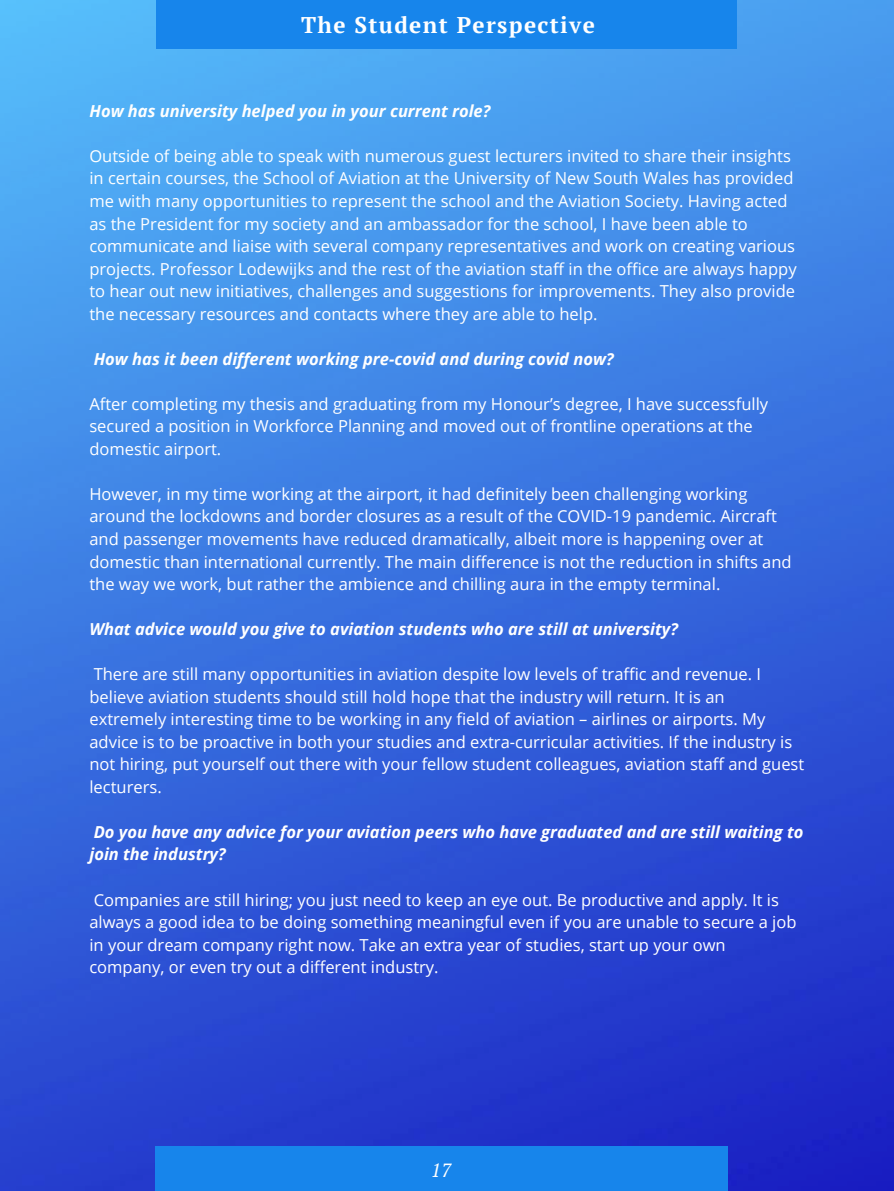
<style>
.page{position:relative;width:894px;height:1191px;background:#fff}
.page>*{position:absolute;margin:0;border:0;box-sizing:border-box;transform-origin:0 0}
.t1{font:700 22.65px "PT Serif";letter-spacing:.06em;color:#fff}
.t2{font:italic 19.05px "PT Serif";color:#fff}
.t3{font:16.5px/22.5px "Open Sans";color:#fff}
.t4{font:italic 700 16.5px/22.5px "Open Sans";color:#fff}
</style>
<div class="page">
<img style="left:0;top:0;width:893px;height:1190px">
<div style="left:155px;top:1145px;width:572px;height:45px;background:#1785eb"></div>
<div style="left:156px;top:0;width:580px;height:49px;background:#1785eb"></div>
<h1 class="t1" style="left:301px;top:10px;width:295px">The Student Perspective</h1>
<p class="t4" style="left:89px;top:99px;width:402px">How has university helped you in your current role?</p>
<p class="t3" style="left:89px;top:144px;width:708px">Outside of being able to speak with numerous guest lecturers invited to share their insights in certain courses, the School of Aviation at the University of New South Wales has provided me with many opportunities to represent the school and the Aviation Society. Having acted as the President for my society and an ambassador for the school, I have been able to communicate and liaise with several company representatives and work on creating various projects. Professor Lodewijks and the rest of the aviation staff in the office are always happy to hear out new initiatives, challenges and suggestions for improvements. They also provide the necessary resources and contacts where they are able to help.</p>
<p class="t4" style="left:94px;top:347px;width:521px">How has it been different working pre-covid and during covid now?</p>
<p class="t3" style="left:89px;top:392px;width:680px">After completing my thesis and graduating from my Honour’s degree, I have successfully secured a position in Workforce Planning and moved out of frontline operations at the domestic airport.</p>
<p class="t3" style="left:89px;top:482px;width:703px">However, in my time working at the airport, it had definitely been challenging working around the lockdowns and border closures as a result of the COVID-19 pandemic. Aircraft and passenger movements have reduced dramatically, albeit more is happening over at domestic than international currently. The main difference is not the reduction in shifts and the way we work, but rather the ambience and chilling aura in the empty terminal.</p>
<p class="t4" style="left:89px;top:617px;width:590px">What advice would you give to aviation students who are still at university?</p>
<p class="t3" style="left:89px;top:662px;width:716px">There are still many opportunities in aviation despite low levels of traffic and revenue. I believe aviation students should still hold hope that the industry will return. It is an extremely interesting time to be working in any field of aviation – airlines or airports. My advice is to be proactive in both your studies and extra-curricular activities. If the industry is not hiring, put yourself out there with your fellow student colleagues, aviation staff and guest lecturers.</p>
<p class="t4" style="left:89px;top:820px;width:715px">Do you have any advice for your aviation peers who have graduated and are still waiting to join the industry?</p>
<p class="t3" style="left:89px;top:887px;width:708px">Companies are still hiring; you just need to keep an eye out. Be productive and apply. It is always a good idea to be doing something meaningful even if you are unable to secure a job in your dream company right now. Take an extra year of studies, start up your own company, or even try out a different industry.</p>
<p class="t2" style="left:430px;top:1157px;width:23px">17</p>
</div>
